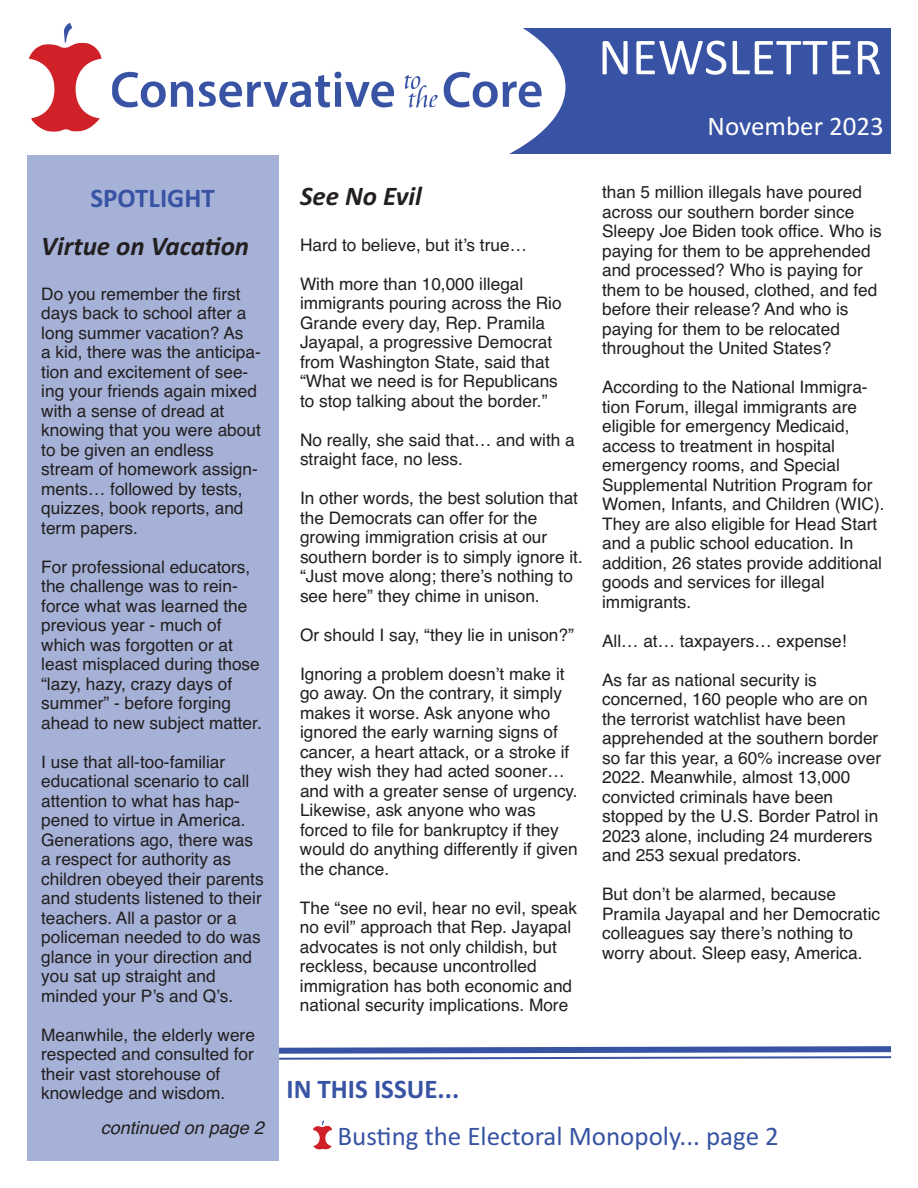
<style>
.page{position:relative;width:918px;height:1188px;background:#fff}
.page>*{position:absolute;margin:0;border:0;box-sizing:border-box;transform-origin:0 0}
.t1{font:52.5px "Calibri";color:#fff}
.t2{font:27px "Calibri";color:#3853a4}
.t3{font:italic 700 27px "Calibri";color:#231f20}
.t4{font:700 27px "Calibri";color:#3853a4}
.t5{font:27px "Calibri";color:#fff}
.t6{font:italic 18px "Helvetica";color:#231f20}
.t7{font:17.25px/19.5px "Helvetica";color:#231f20}
</style>
<div class="page">
<img style="left:313px;top:1120px;width:19px;height:30px">
<svg style="left:279px;top:1046px;width:613px;height:14px"></svg>
<div style="left:27px;top:28px;width:864px;height:126px;background:#3853a4"></div>
<svg style="left:27px;top:28px;width:539px;height:126px;background:#e4e7f2"></svg>
<img style="left:29px;top:23px;width:513px;height:109px">
<div style="left:27px;top:155px;width:252px;height:1006px;background:#a5b1d6"></div>
<h2 class="t4" style="left:90px;top:182px;width:126px">SPOTLIGHT</h2>
<h2 class="t3" style="left:41px;top:230px;width:209px">Virtue on Vacation</h2>
<p class="t7" style="left:41px;top:284px;width:221px">Do you remember the first days back to school after a long summer vacation? As<br>a kid, there was the anticipa&shy;tion and excitement of see&shy;ing your friends again mixed with a sense of dread at knowing that you were about to be given an endless stream of homework assign&shy;ments… followed by tests, quizzes, book reports, and term papers.</p>
<p class="t7" style="left:41px;top:557px;width:222px">For professional educators, the challenge was to rein&shy;force what was learned the previous year - much of which was forgotten or at least misplaced during those “lazy, hazy, crazy days of summer” - before forging ahead to new subject matter.</p>
<p class="t7" style="left:41px;top:752px;width:224px">I use that all-too-familiar educational scenario to call attention to what has hap&shy;pened to virtue in America.<br>Generations ago, there was a respect for authority as children obeyed their parents and students listened to their teachers. All a pastor or a policeman needed to do was glance in your direction and you sat up straight and minded your P’s and Q’s.</p>
<p class="t7" style="left:41px;top:1025px;width:215px">Meanwhile, the elderly were respected and consulted for their vast storehouse of knowledge and wisdom.</p>
<p class="t6" style="left:101px;top:1117px;width:165px">continued on page 2</p>
<h1 class="t1" style="left:598px;top:25px;width:285px">NEWSLETTER</h1>
<h2 class="t3" style="left:300px;top:180px;width:123px">See No Evil</h2>
<p class="t7" style="left:300px;top:235px;width:228px">Hard to believe, but it’s true…</p>
<p class="t7" style="left:300px;top:274px;width:263px">With more than 10,000 illegal immigrants pouring across the Rio<br>Grande every day, Rep. Pramila<br>Jayapal, a progressive Democrat from Washington State, said that “What we need is for Republicans to stop talking about the border.”</p>
<p class="t7" style="left:300px;top:430px;width:276px">No really, she said that… and with a straight face, no less.</p>
<p class="t7" style="left:300px;top:488px;width:284px">In other words, the best solution that the Democrats can offer for the growing immigration crisis at our southern border is to simply ignore it. “Just move along; there’s nothing to see here” they chime in unison.</p>
<p class="t7" style="left:300px;top:625px;width:275px">Or should I say, “they lie in unison?”</p>
<p class="t7" style="left:300px;top:664px;width:279px">Ignoring a problem doesn’t make it go away. On the contrary, it simply makes it worse. Ask anyone who ignored the early warning signs of cancer, a heart attack, or a stroke if they wish they had acted sooner… and with a greater sense of urgency.<br>Likewise, ask anyone who was forced to file for bankruptcy if they would do anything differently if given the chance.</p>
<p class="t7" style="left:300px;top:898px;width:279px">The “see no evil, hear no evil, speak no evil” approach that Rep. Jayapal advocates is not only childish, but reckless, because uncontrolled immigration has both economic and national security implications. More</p>
<h2 class="t5" style="left:708px;top:110px;width:178px">November 2023</h2>
<p class="t7" style="left:602px;top:182px;width:281px">than 5 million illegals have poured across our southern border since<br>Sleepy Joe Biden took office. Who is paying for them to be apprehended and processed? Who is paying for them to be housed, clothed, and fed before their release? And who is paying for them to be relocated throughout the United States?</p>
<p class="t7" style="left:602px;top:377px;width:284px">According to the National Immigra&shy;tion Forum, illegal immigrants are eligible for emergency Medicaid, access to treatment in hospital emergency rooms, and Special<br>Supplemental Nutrition Program for<br>Women, Infants, and Children (WIC).<br>They are also eligible for Head Start and a public school education. In addition, 26 states provide additional goods and services for illegal immigrants.</p>
<p class="t7" style="left:602px;top:631px;width:246px">All… at… taxpayers… expense!</p>
<p class="t7" style="left:602px;top:670px;width:281px">As far as national security is concerned, 160 people who are on the terrorist watchlist have been apprehended at the southern border so far this year, a 60% increase over<br>2022. Meanwhile, almost 13,000 convicted criminals have been stopped by the U.S. Border Patrol in<br>2023 alone, including 24 murderers and 253 sexual predators.</p>
<p class="t7" style="left:602px;top:884px;width:280px">But don’t be alarmed, because Pramila Jayapal and her Democratic colleagues say there’s nothing to worry about. Sleep easy, America.</p>
<h2 class="t4" style="left:287px;top:1073px;width:174px">IN THIS ISSUE...</h2>
<h2 class="t2" style="left:338px;top:1119px;width:443px">Busting the Electoral Monopoly... page 2</h2>
</div>
